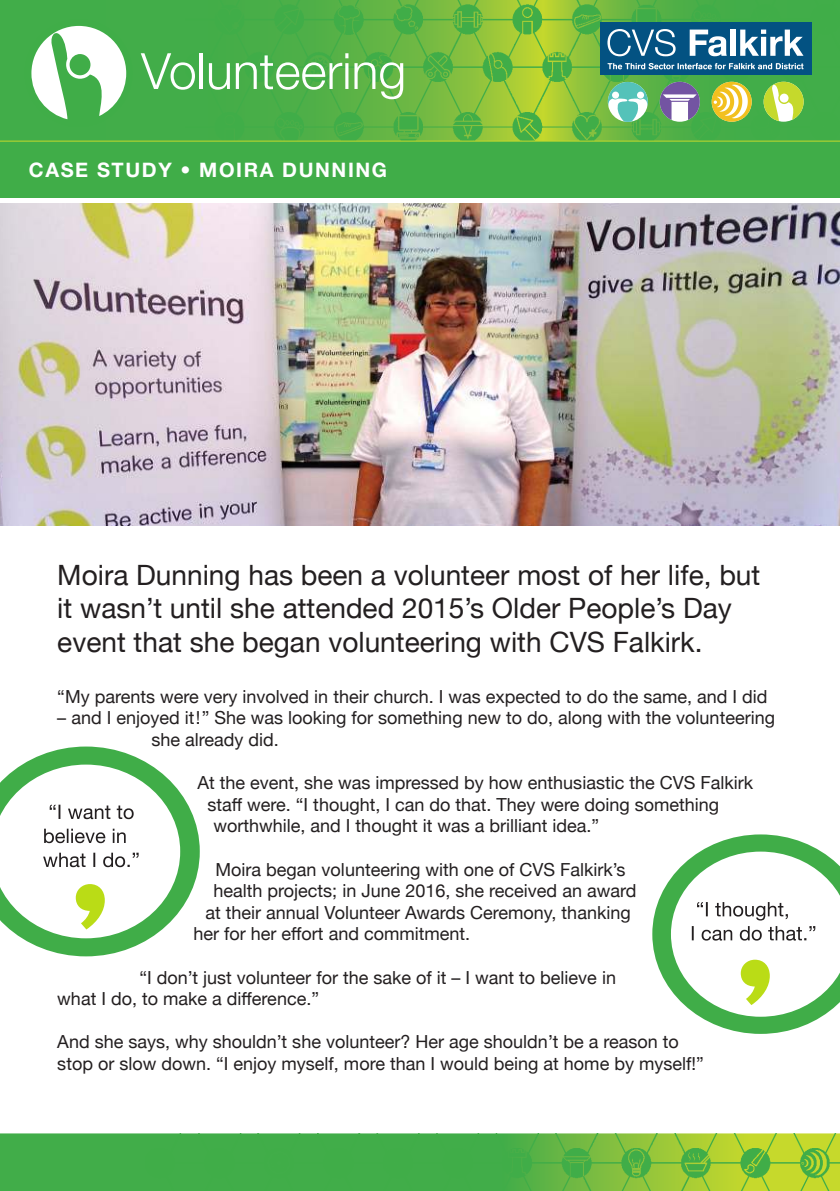
<style>
.page{position:relative;width:840px;height:1191px;background:#fff}
.page>*{position:absolute;margin:0;border:0;box-sizing:border-box;transform-origin:0 0}
.t1{font:300 50px "Helvetica Neue";color:#fff}
.t2{font:28px/33.6px "Helvetica Neue";color:#231f20}
.t3{font:700 20px "Helvetica Neue";letter-spacing:.08em;color:#fff}
.t4{font:18px/21.6px "Helvetica Neue";color:#231f20}
</style>
<div class="page">
<div style="left:0;top:0;width:185px;height:141px;background:#42ad49"></div>
<img style="left:185px;top:0;width:654px;height:141px">
<img style="left:0;top:203px;width:839px;height:322px">
<div style="left:0;top:141px;width:839px;height:56px;background:#40ad48"></div>
<div style="left:25px;top:19px;width:107px;height:108px;background:#40ad48;border-radius:50%"></div>
<svg style="left:31px;top:26px;width:95px;height:93px"></svg>
<div style="left:0;top:1133px;width:146px;height:58px;background:#41ad49"></div>
<img style="left:146px;top:1133px;width:693px;height:58px">
<hr style="left:0;top:141px;width:839px;height:1px;background:#c5d92c">
<svg style="left:659px;top:82px;width:40px;height:40px"></svg>
<svg style="left:659px;top:82px;width:40px;height:38px"></svg>
<svg style="left:607px;top:82px;width:40px;height:40px"></svg>
<svg style="left:711px;top:82px;width:40px;height:40px"></svg>
<div style="left:600px;top:22px;width:211px;height:53px;background:#035282"></div>
<svg style="left:763px;top:82px;width:40px;height:41px"></svg>
<svg style="left:607px;top:29px;width:68px;height:27px"></svg>
<svg style="left:689px;top:30px;width:37px;height:26px"></svg>
<div style="left:730px;top:30px;width:5px;height:26px;background:#fff"></div>
<svg style="left:740px;top:30px;width:63px;height:26px"></svg>
<svg style="left:607px;top:63px;width:196px;height:6px"></svg>
<svg style="left:22px;top:746px;width:178px;height:210px"></svg>
<svg style="left:0;top:764px;width:180px;height:174px"></svg>
<svg style="left:652px;top:834px;width:187px;height:200px"></svg>
<h1 class="t1" style="left:141px;top:53px;width:266px">Volunteering</h1>
<p class="t3" style="left:29px;top:158px;width:359px">CASE STUDY ï MOIRA DUNNING</p>
<h2 class="t2" style="left:57px;top:560px;width:704px">Moira Dunning has been a volunteer most of her life, but it wasn’t until she attended 2015’s Older People’s Day event that she began volunteering with CVS Falkirk.</h2>
<p class="t4" style="left:57px;top:687px;width:711px">“My parents were very involved in their church. I was expected to do the same, and I did</p>
<p class="t4" style="left:151px;top:709px;width:624px;text-indent:-94px">– and I enjoyed it!” She was looking for something new to do, along with the volunteering she already did.</p>
<p class="t4" style="left:197px;top:773px;width:557px">At the event, she was impressed by how enthusiastic the CVS Falkirk</p>
<p class="t4" style="left:207px;top:795px;width:513px">staff were. “I thought, I can do that. They were doing something</p>
<p class="t4" style="left:213px;top:817px;width:387px">worthwhile, and I thought it was a brilliant idea.”</p>
<p class="t4" style="left:215px;top:860px;width:411px">Moira began volunteering with one of CVS Falkirk’s</p>
<p class="t4" style="left:213px;top:881px;width:424px">health projects; in June 2016, she received an award</p>
<p class="t4" style="left:205px;top:903px;width:426px">at their annual Volunteer Awards Ceremony, thanking</p>
<p class="t4" style="left:193px;top:925px;width:278px">her for her effort and commitment.</p>
<p class="t4" style="left:57px;top:968px;width:560px;text-indent:82px">“I don’t just volunteer for the sake of it – I want to believe in what I do, to make a difference.”</p>
<p class="t4" style="left:57px;top:1033px;width:647px">And she says, why shouldn’t she volunteer? Her age shouldn’t be a reason to stop or slow down. “I enjoy myself, more than I would being at home by myself!”</p>
</div>
